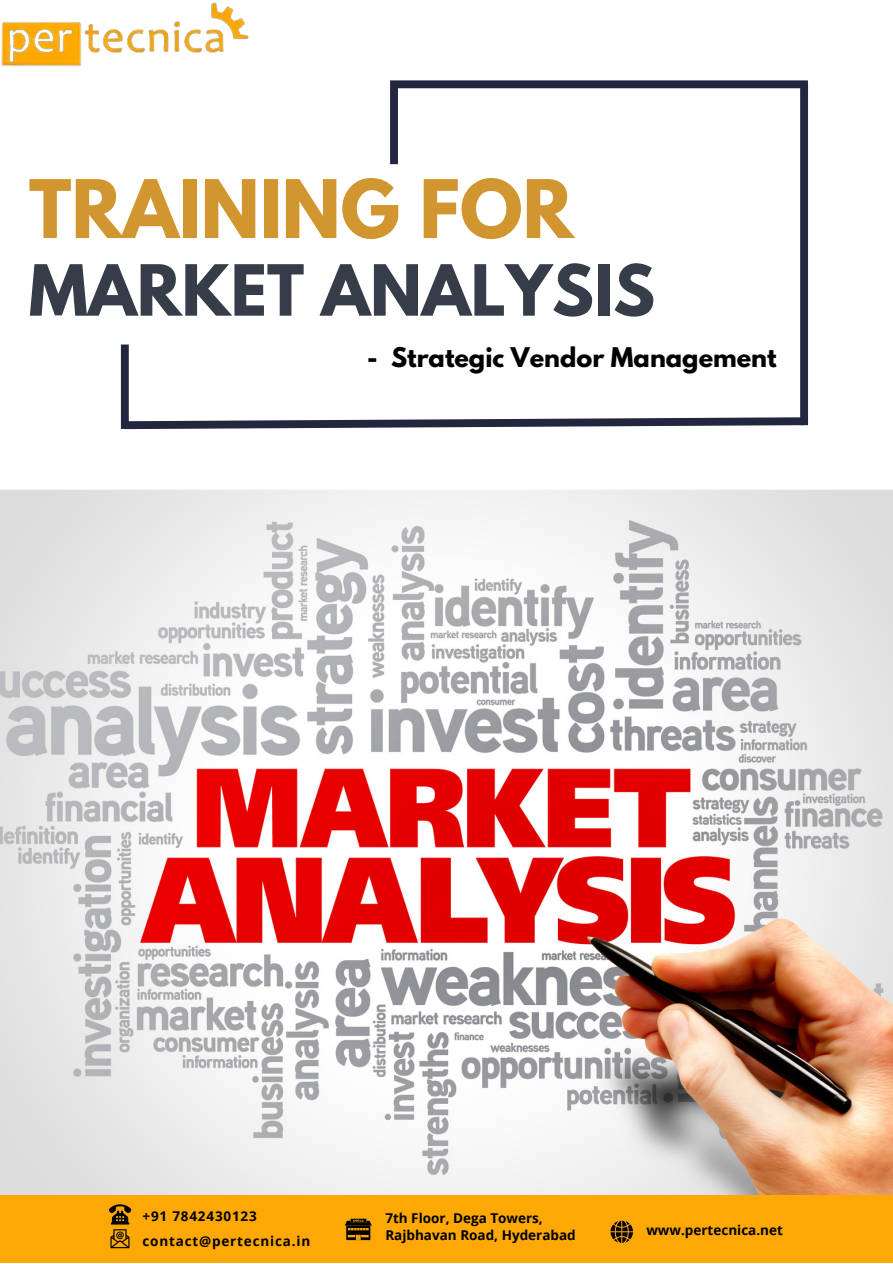
<style>
.page{position:relative;width:893px;height:1264px;background:#fff}
.page>*{position:absolute;margin:0;border:0;box-sizing:border-box;transform-origin:0 0}
.t1{font:700 71.4px "League Spartan";color:#d19630}
.t2{font:700 62.4px "League Spartan";color:#363d48}
.t3{font:700 24px "League Spartan";color:#000}
.t4{font:700 13.5px "Open Sans";color:#000}
.t5{font:700 13.5px "Open Sans";letter-spacing:.06em;color:#000}
</style>
<div class="page">
<img style="left:0;top:490px;width:892px;height:705px">
<div style="left:390px;top:80px;width:417px;height:8px;background:#22263e"></div>
<div style="left:390px;top:88px;width:8px;height:76px;background:#22263e"></div>
<div style="left:800px;top:84px;width:8px;height:341px;background:#22263e"></div>
<svg style="left:120px;top:413px;width:689px;height:17px"></svg>
<img style="left:1px;top:2px;width:248px;height:65px">
<div style="left:121px;top:344px;width:8px;height:85px;background:#22263e"></div>
<div style="left:0;top:1195px;width:892px;height:68px;background:#fea806"></div>
<svg style="left:610px;top:1220px;width:23px;height:22px"></svg>
<svg style="left:345px;top:1218px;width:27px;height:21px"></svg>
<svg style="left:109px;top:1204px;width:22px;height:44px"></svg>
<p class="t1" style="left:29px;top:174px;width:546px">TRAINING FOR</p>
<p class="t2" style="left:29px;top:259px;width:627px">MARKET ANALYSIS</p>
<p class="t3" style="left:367px;top:346px;width:411px">- Strategic Vendor Management</p>
<p class="t5" style="left:142px;top:1206px;width:116px">+91 7842430123</p>
<p class="t5" style="left:142px;top:1231px;width:169px">contact@pertecnica.in</p>
<p class="t4" style="left:385px;top:1208px;width:159px">7th Floor, Dega Towers,</p>
<p class="t4" style="left:385px;top:1225px;width:192px">Rajbhavan Road, Hyderabad</p>
<p class="t4" style="left:646px;top:1220px;width:138px">www.pertecnica.net</p>
</div>
